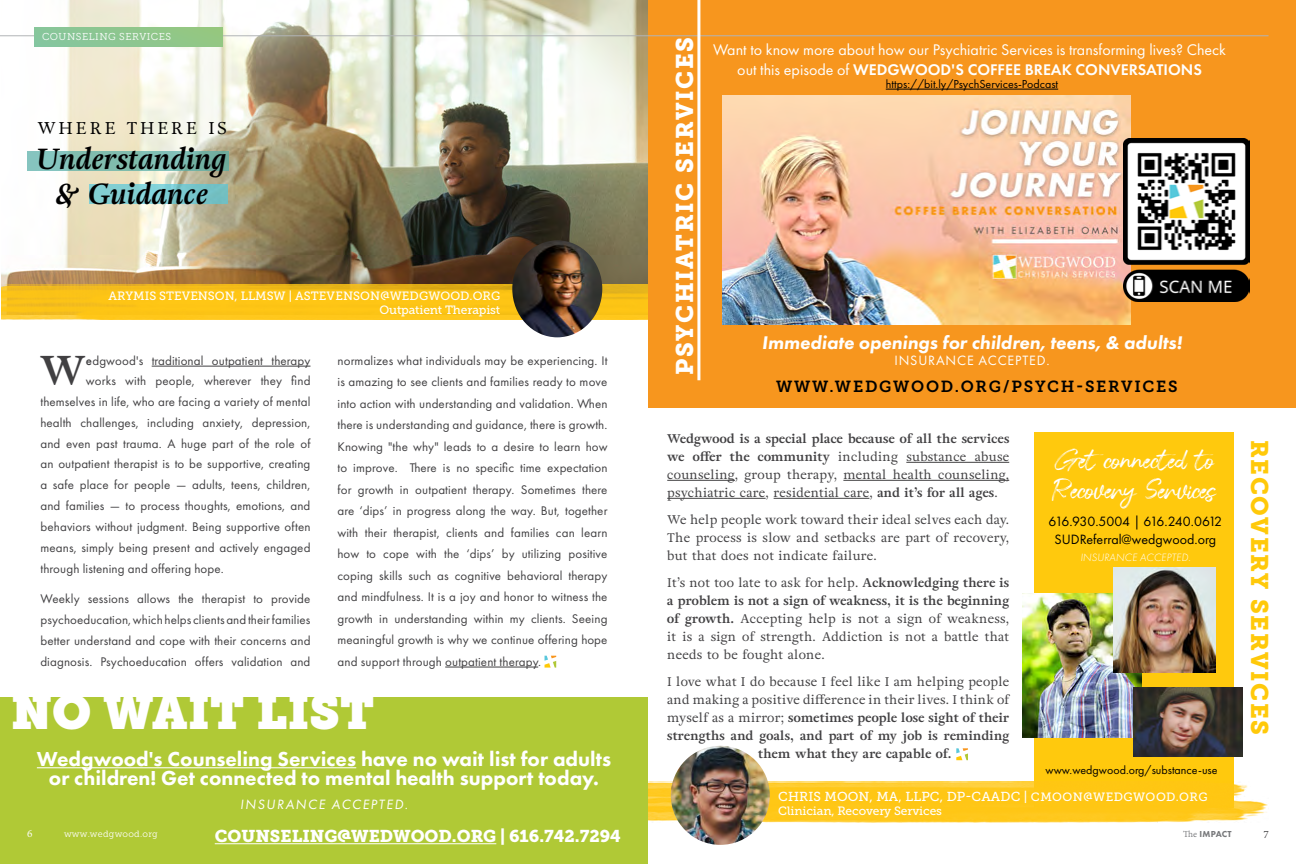
<style>
.page{position:relative;width:1296px;height:864px;background:#fff}
.page>*{position:absolute;margin:0;border:0;box-sizing:border-box;transform-origin:0 0}
.t1{font:48px "Museo Slab";color:#fff}
.t2{font:700 41.6px "Adriane Text";color:#414042}
.t3{font:italic 700 29px/34.8px "Adriane Text";letter-spacing:.01em;color:#000;text-align:center}
.t4{font:28px/30px "Salazur";color:#fff}
.t5{font:24px "Museo Slab 900";letter-spacing:.07em;color:#fff}
.t6{font:24px "Museo Slab 900";letter-spacing:.07em;color:#ffc90a}
.t7{font:800 21px/19px "Futura PT";color:#fff;text-align:center}
.t8{font:italic 800 19px "Futura PT";color:#fff}
.t9{font:17px "Museo Slab 900";color:#fff}
.t10{font:17px "Adriane Text";letter-spacing:.16em;color:#000}
.t11{font:16px/19.2px "Futura PT";color:#fff;text-align:center}
.t12{font:16px "Museo Slab 700";letter-spacing:.11em;color:#000}
.t13{font:14px/18px "Futura PT";color:#000;text-align:center}
.t14{font:14px "Futura PT";letter-spacing:.06em;color:#fff}
.t15{font:italic 14px "Futura PT";letter-spacing:.11em;color:#fff}
.t16{font:13px/21.5px "Futura PT";letter-spacing:.01em;color:#414042;text-align:justify}
.t17{font:13px "Museo Slab 500";letter-spacing:.01em;color:#fff}
.t18{font:12.5px/18px "Adriane Text";letter-spacing:.02em;color:#414042;text-align:justify}
.t19{font:700 12.5px "Adriane Text";letter-spacing:.02em;color:#414042}
.t20{font:12px/14.4px "Museo Slab 500";letter-spacing:-.01em;color:#fff;text-align:right}
.t21{font:12px "Futura PT";color:#000}
.t22{font:12px "Adobe Devanagari";color:#fff}
.t23{font:12px "Adobe Devanagari";color:#414042}
.t24{font:italic 300 11px "Futura PT";letter-spacing:.01em;color:#fff}
.t25{font:10px "Museo Slab 300";letter-spacing:.05em;color:#fff}
.t26{font:9px "Museo Slab 300";letter-spacing:.03em;color:#fff}
.t27{font:800 9px "Futura PT";letter-spacing:.03em;color:#77787b}
.s1{font-weight:500}
.s2{font-weight:600}
.s3{font-weight:700}
.s4{font-weight:400}
.s5{font-size:12px}
.s6{font-family:"Adobe Devanagari";font-weight:400;font-size:10px}
</style>
<div class="page">
<div style="left:0;top:697px;width:648px;height:167px;background:#b0c936"></div>
<hr style="left:152px;top:366px;width:159px;height:1px;background:#414042">
<hr style="left:445px;top:667px;width:93px;height:1px;background:#414042">
<svg style="left:545px;top:656px;width:11px;height:12px"></svg>
<img style="left:1px;top:0;width:647px;height:285px">
<img style="left:1px;top:285px;width:647px;height:34px">
<img style="left:512px;top:240px;width:90px;height:97px">
<div style="left:1034px;top:432px;width:199px;height:376px;background:#ffc90d"></div>
<div style="left:648px;top:0;width:648px;height:408px;background:#f7961e"></div>
<hr style="left:0;top:35px;width:1269px;height:1px;background:#b1b4b6">
<div style="left:34px;top:27px;width:189px;height:19px;background:linear-gradient(to right,#86c69e,#95c780)"></div>
<img style="left:723px;top:95px;width:407px;height:229px">
<hr style="left:697px;top:0;width:3px;height:380px;background:#fff">
<img style="left:1124px;top:139px;width:126px;height:163px">
<hr style="left:886px;top:89px;width:172px;height:1px;background:#000">
<hr style="left:906px;top:462px;width:103px;height:1px;background:#414042">
<hr style="left:667px;top:480px;width:68px;height:1px;background:#414042">
<hr style="left:843px;top:480px;width:166px;height:1px;background:#414042">
<hr style="left:667px;top:498px;width:99px;height:1px;background:#414042">
<hr style="left:774px;top:498px;width:95px;height:1px;background:#414042">
<svg style="left:956px;top:748px;width:12px;height:12px"></svg>
<img style="left:648px;top:782px;width:620px;height:41px">
<img style="left:671px;top:746px;width:99px;height:99px;border-radius:50px">
<hr style="left:215px;top:843px;width:281px;height:1px;background:#fff">
<hr style="left:37px;top:767px;width:319px;height:1px;background:#fff">
<svg style="left:27px;top:151px;width:201px;height:20px;background:#7ebbb0"></svg>
<svg style="left:89px;top:184px;width:139px;height:20px;background:#7dcad0"></svg>
<img style="left:1022px;top:594px;width:119px;height:144px">
<img style="left:1114px;top:567px;width:102px;height:105px">
<img style="left:1134px;top:687px;width:108px;height:70px">
<p class="t25" style="left:42px;top:32px;width:131px">COUNSELING SERVICES</p>
<h3 class="t10" style="left:37px;top:116px;width:191px">WHERE THERE IS</h3>
<h3 class="t3" style="left:38px;top:142px;width:190px">Understanding &amp; Guidance</h3>
<p class="t20" style="left:109px;top:289px;width:393px">ARYMIS STEVENSON, LLMSW | ASTEVENSON@WEDGWOOD.ORG<br>Outpatient Therapist</p>
<h2 class="t2" style="left:40px;top:343px;width:47px">W</h2>
<p class="t16" style="left:86px;top:350px;width:226px"><span class="s1">e</span>dgwood's traditional outpatient therapy</p>
<p class="t16" style="left:86px;top:370px;width:226px">works with people, wherever they find</p>
<p class="t16" style="left:40px;top:391px;width:272px">themselves in life, who are facing a variety of mental</p>
<p class="t16" style="left:40px;top:412px;width:272px">health challenges, including anxiety, depression,</p>
<p class="t16" style="left:40px;top:432px;width:272px">and even past trauma. A huge part of the role of</p>
<p class="t16" style="left:40px;top:453px;width:272px">an outpatient therapist is to be supportive, creating</p>
<p class="t16" style="left:40px;top:474px;width:272px">a safe place for people — adults, teens, children,</p>
<p class="t16" style="left:40px;top:495px;width:272px">and families — to process thoughts, emotions, and</p>
<p class="t16" style="left:40px;top:516px;width:272px">behaviors without judgment. Being supportive often</p>
<p class="t16" style="left:40px;top:537px;width:272px">means, simply being present and actively engaged</p>
<p class="t16" style="left:40px;top:558px;width:185px">through listening and offering hope.</p>
<p class="t16" style="left:40px;top:588px;width:272px;line-height:20.9px">Weekly sessions allows the therapist to provide psychoeducation, which helps clients and their families better understand and cope with their concerns and diagnosis. Psychoeducation offers validation and</p>
<p class="t16" style="left:338px;top:350px;width:272px">normalizes what individuals may be experiencing. It is amazing to see clients and families ready to move into action with understanding and validation. When there is understanding and guidance, there is growth.<br>Knowing "the why" leads to a desire to learn how to improve. There is no specific time expectation for growth in outpatient therapy. Sometimes there are ‘dips’ in progress along the way. But, together with their therapist, clients and families can learn how to cope with the ‘dips’ by utilizing positive coping skills such as cognitive behavioral therapy and mindfulness. It is a joy and honor to witness the growth in understanding within my clients. Seeing meaningful growth is why we continue offering hope and support through outpatient therapy.</p>
<h1 class="t1" style="left:11px;top:684px;width:365px">NO WAIT LIST</h1>
<h3 class="t7" style="left:37px;top:749px;width:576px">Wedgwood's Counseling Services have no wait list for adults or children! Get connected to mental health support today.</h3>
<p class="t15" style="left:240px;top:796px;width:169px">INSURANCE ACCEPTED.</p>
<p class="t22" style="left:27px;top:827px;width:7px">6</p>
<p class="t26" style="left:64px;top:829px;width:95px">www.wedgwood.org</p>
<h3 class="t9" style="left:215px;top:826px;width:408px">COUNSELING@WEDWOOD.ORG | 616.742.7294</h3>
<h3 class="t5" style="left:671px;top:375px;width:340px;rotate:-90deg">PSYCHIATRIC SERVICES</h3>
<p class="t11" style="left:713px;top:40px;width:514px">Want to know more about how our Psychiatric Services is transforming lives? Check out this episode of <span class="s2">WEDGWOOD'S COFFEE BREAK CONVERSATIONS</span></p>
<p class="t21" style="left:886px;top:77px;width:174px">https://bit.ly/PsychServices-Podcast</p>
<h3 class="t8" style="left:762px;top:331px;width:422px">Immediate openings for children, teens, &amp; adults!</h3>
<p class="t14" style="left:894px;top:352px;width:157px">INSURANCE ACCEPTED.</p>
<p class="t12" style="left:776px;top:378px;width:403px">WWW.WEDGWOOD.ORG/PSYCH-SERVICES</p>
<p class="t18" style="left:667px;top:430px;width:344px"><span class="s3">Wedgwood is a special place because of all the services we offer the community</span> including substance abuse counseling, group therapy, mental health counseling, psychiatric care, residential care, <span class="s3">and it’s for all ages</span>.</p>
<p class="t18" style="left:667px;top:511px;width:344px">We help people work toward their ideal selves each day.<br>The process is slow and setbacks are part of recovery, but that does not indicate failure.</p>
<p class="t18" style="left:667px;top:574px;width:344px">It’s not too late to ask for help. <span class="s3">Acknowledging there is a problem is not a sign of weakness, it is the beginning of growth.</span> Accepting help is not a sign of weakness, it is a sign of strength. Addiction is not a battle that needs to be fought alone.</p>
<p class="t18" style="left:667px;top:673px;width:344px">I love what I do because I feel like I am helping people</p>
<p class="t18" style="left:667px;top:691px;width:344px">and making a positive difference in their lives. I think of</p>
<p class="t19" style="left:667px;top:710px;width:343px"><span class="s4">myself as a mirror;</span> sometimes people lose sight of their</p>
<p class="t19" style="left:667px;top:728px;width:344px">strengths and goals, and part of my job is reminding</p>
<p class="t19" style="left:758px;top:746px;width:195px">them what they are capable of.</p>
<h3 class="t4" style="left:1053px;top:447px;width:165px">Get connected to<br>Recovery Services</h3>
<p class="t13" style="left:1049px;top:512px;width:175px">616.930.5004 | 616.240.0612<br>SUDReferral@wedgwood.org</p>
<p class="t24" style="left:1080px;top:551px;width:112px">INSURANCE ACCEPTED.</p>
<p class="t21" style="left:1046px;top:763px;width:174px">www.wedgwood.org/substance-use</p>
<p class="t17" style="left:778px;top:789px;width:431px">CHRIS MOON, MA, LLPC, DP-CAADC | <span class="s5">CMOON@WEDGWOOD.ORG</span></p>
<p class="t20" style="left:778px;top:804px;width:165px">Clinician, Recovery Services</p>
<h3 class="t6" style="left:1273px;top:440px;width:297px;rotate:90deg">RECOVERY SERVICES</h3>
<p class="t27" style="left:1183px;top:828px;width:50px"><span class="s6">The</span> IMPACT</p>
<p class="t23" style="left:1264px;top:826px;width:7px">7</p>
</div>
